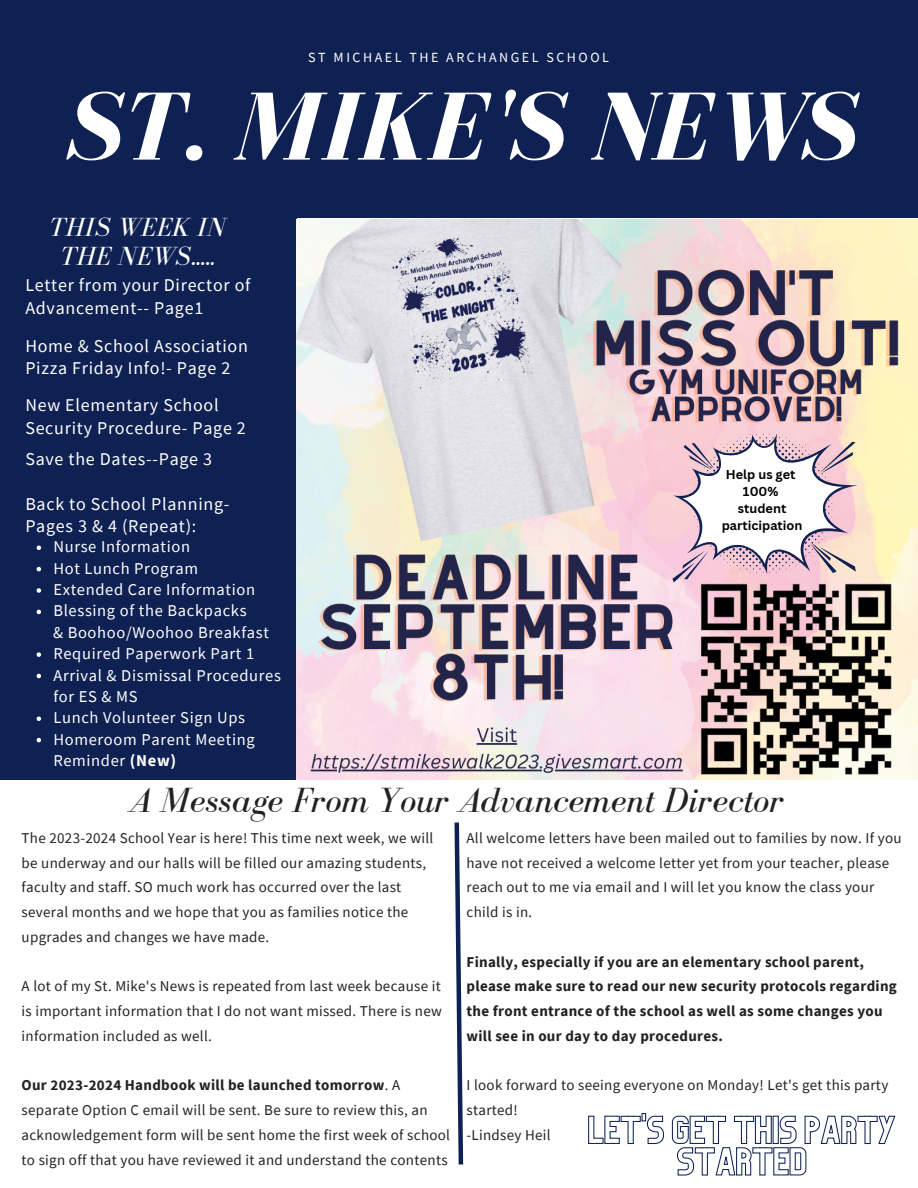
<style>
.page{position:relative;width:918px;height:1188px;background:#fff}
.page>*{position:absolute;margin:0;border:0;box-sizing:border-box;transform-origin:0 0}
.t1{font:italic 700 99.6px "Bodoni FLF";color:#fff}
.t2{font:italic 36px "Bodoni FLF";color:#222}
.t3{font:italic 27px/29.2px "Bodoni FLF";color:#fff;text-align:center}
.t4{font:18px/22.5px "Source Sans Pro";letter-spacing:.04em;color:#fff}
.t5{font:16.5px/21.3px "Source Sans Pro";letter-spacing:.04em;color:#fff}
.t6{font:15px/24.8px "Source Sans Pro";letter-spacing:.02em;color:#222}
.t7{font:700 15px/24.8px "Source Sans Pro";letter-spacing:.02em;color:#222}
.t8{font:13.95px "Source Sans Pro";letter-spacing:.18em;color:#fff}
.t9{font:700 12.75px "Canva Sans";color:#000}
.s1{font-weight:700}
</style>
<div class="page">
<div style="left:0;top:137px;width:296px;height:643px;background:#0e2152"></div>
<img style="left:296px;top:220px;width:622px;height:560px">
<div style="left:0;top:0;width:918px;height:217px;background:#0e2152"></div>
<svg style="left:454px;top:822px;width:10px;height:343px"></svg>
<svg style="left:672px;top:434px;width:186px;height:148px"></svg>
<svg style="left:37px;top:546px;width:4px;height:4px"></svg>
<svg style="left:37px;top:567px;width:4px;height:4px"></svg>
<svg style="left:37px;top:588px;width:4px;height:5px"></svg>
<svg style="left:37px;top:610px;width:4px;height:4px"></svg>
<svg style="left:37px;top:652px;width:4px;height:5px"></svg>
<svg style="left:37px;top:674px;width:4px;height:4px"></svg>
<svg style="left:37px;top:717px;width:4px;height:4px"></svg>
<svg style="left:37px;top:738px;width:4px;height:4px"></svg>
<svg style="left:588px;top:1113px;width:308px;height:63px"></svg>
<p class="t8" style="left:308px;top:48px;width:302px">ST MICHAEL THE ARCHANGEL SCHOOL</p>
<p class="t1" style="left:64px;top:74px;width:792px">ST. MIKE'S NEWS</p>
<p class="t3" style="left:50px;top:213px;width:177px">THIS WEEK IN<br>THE NEWS.....</p>
<p class="t4" style="left:25px;top:273px;width:227px">Letter from your Director of<br>Advancement-- Page1</p>
<p class="t4" style="left:25px;top:334px;width:224px">Home &amp; School Association<br>Pizza Friday Info!- Page 2</p>
<p class="t4" style="left:25px;top:394px;width:222px">New Elementary School<br>Security Procedure- Page 2</p>
<p class="t4" style="left:25px;top:447px;width:188px">Save the Dates--Page 3</p>
<p class="t4" style="left:25px;top:492px;width:206px">Back to School Planning-</p>
<p class="t4" style="left:25px;top:514px;width:173px">Pages 3 &amp; 4 (Repeat):</p>
<p class="t5" style="left:53px;top:536px;width:138px">Nurse Information</p>
<p class="t5" style="left:53px;top:557px;width:146px">Hot Lunch Program</p>
<p class="t5" style="left:53px;top:578px;width:203px">Extended Care Information</p>
<p class="t5" style="left:53px;top:600px;width:195px">Blessing of the Backpacks</p>
<p class="t5" style="left:53px;top:643px;width:203px">Required Paperwork Part 1</p>
<p class="t5" style="left:53px;top:664px;width:229px">Arrival &amp; Dismissal Procedures for ES &amp; MS</p>
<p class="t5" style="left:53px;top:707px;width:193px">Lunch Volunteer Sign Ups</p>
<p class="t5" style="left:53px;top:728px;width:203px">Homeroom Parent Meeting<br>Reminder <span class="s1">(New)</span></p>
<p class="t5" style="left:53px;top:621px;width:218px">&amp; Boohoo/Woohoo Breakfast</p>
<p class="t9" style="left:726px;top:465px;width:71px">Help us get</p>
<p class="t9" style="left:743px;top:482px;width:37px">100%</p>
<p class="t9" style="left:738px;top:499px;width:50px">student</p>
<p class="t9" style="left:722px;top:517px;width:82px">participation</p>
<p class="t2" style="left:129px;top:781px;width:657px">A Message From Your Advancement Director</p>
<p class="t6" style="left:22px;top:825px;width:413px">The 2023-2024 School Year is here! This time next week, we will be underway and our halls will be filled our amazing students, faculty and staff. SO much work has occurred over the last several months and we hope that you as families notice the upgrades and changes we have made.</p>
<p class="t6" style="left:22px;top:974px;width:422px;text-align:justify">A lot of my St. Mike's News is repeated from last week because it is important information that I do not want missed. There is new information included as well.</p>
<p class="t6" style="left:22px;top:1073px;width:430px"><span class="s1">Our 2023-2024 Handbook will be launched tomorrow</span>. A separate Option C email will be sent. Be sure to review this, an acknowledgement form will be sent home the first week of school to sign off that you have reviewed it and understand the contents</p>
<p class="t6" style="left:467px;top:825px;width:437px">All welcome letters have been mailed out to families by now. If you have not received a welcome letter yet from your teacher, please reach out to me via email and I will let you know the class your child is in.</p>
<p class="t7" style="left:467px;top:949px;width:432px">Finally, especially if you are an elementary school parent, please make sure to read our new security protocols regarding the front entrance of the school as well as some changes you will see in our day to day procedures.</p>
<p class="t6" style="left:467px;top:1073px;width:423px">I look forward to seeing everyone on Monday! Let's get this party started!</p>
<p class="t6" style="left:467px;top:1122px;width:86px">-Lindsey Heil</p>
</div>
